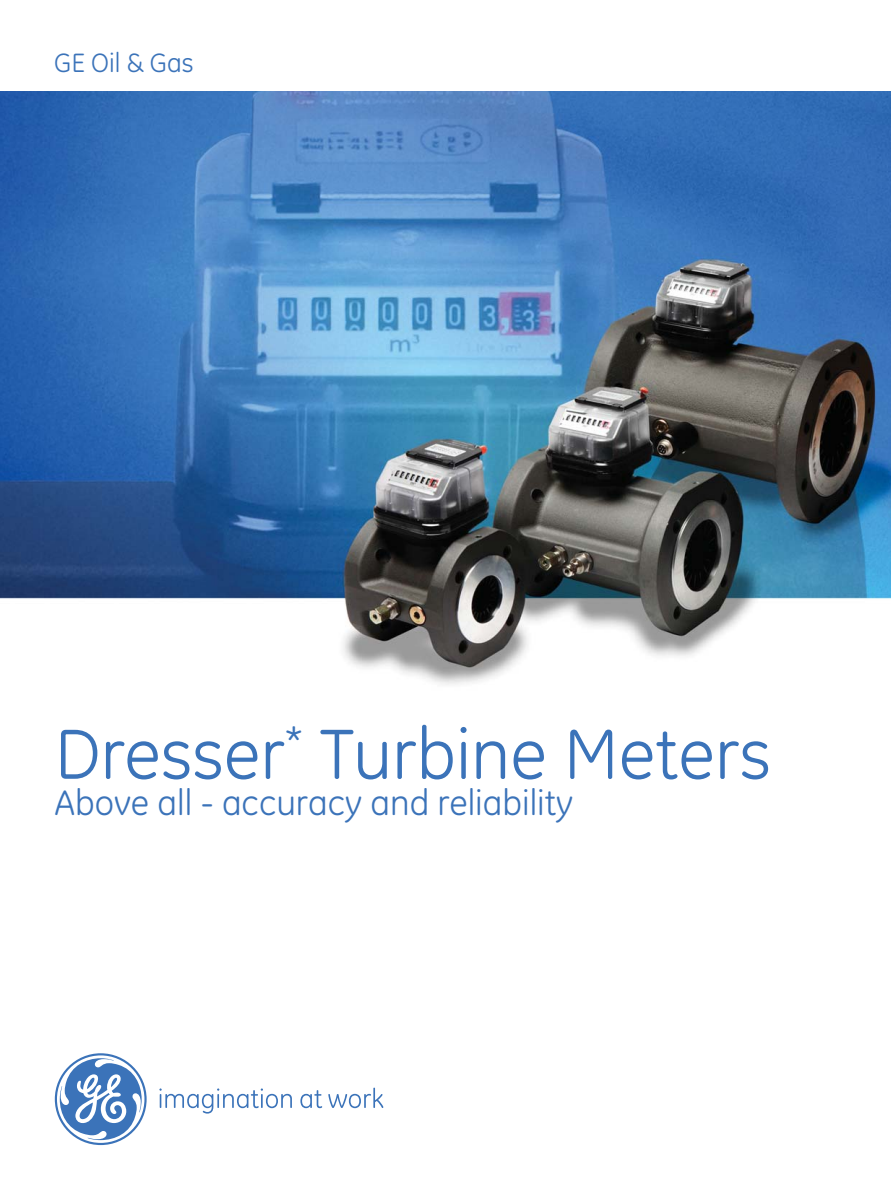
<style>
.page{position:relative;width:891px;height:1188px;background:#fff}
.page>*{position:absolute;margin:0;border:0;box-sizing:border-box;transform-origin:0 0}
.t1{font:72px "GE Inspira";color:#3b73b9}
.t2{font:36px "GE Inspira";color:#3b73b9}
.t3{font:27px "GE Inspira";color:#3b73b9}
</style>
<div class="page">
<img style="left:0;top:92px;width:891px;height:593px">
<svg style="left:159px;top:1088px;width:133px;height:26px"></svg>
<svg style="left:300px;top:1090px;width:22px;height:18px"></svg>
<svg style="left:328px;top:1088px;width:55px;height:20px"></svg>
<svg style="left:55px;top:1053px;width:92px;height:92px"></svg>
<p class="t3" style="left:54px;top:52px;width:141px">GE Oil &amp; Gas</p>
<h1 class="t1" style="left:55px;top:728px;width:718px">Dresser<sup>*</sup> Turbine Meters</h1>
<p class="t2" style="left:55px;top:789px;width:520px">Above all - accuracy and reliability</p>
</div>
